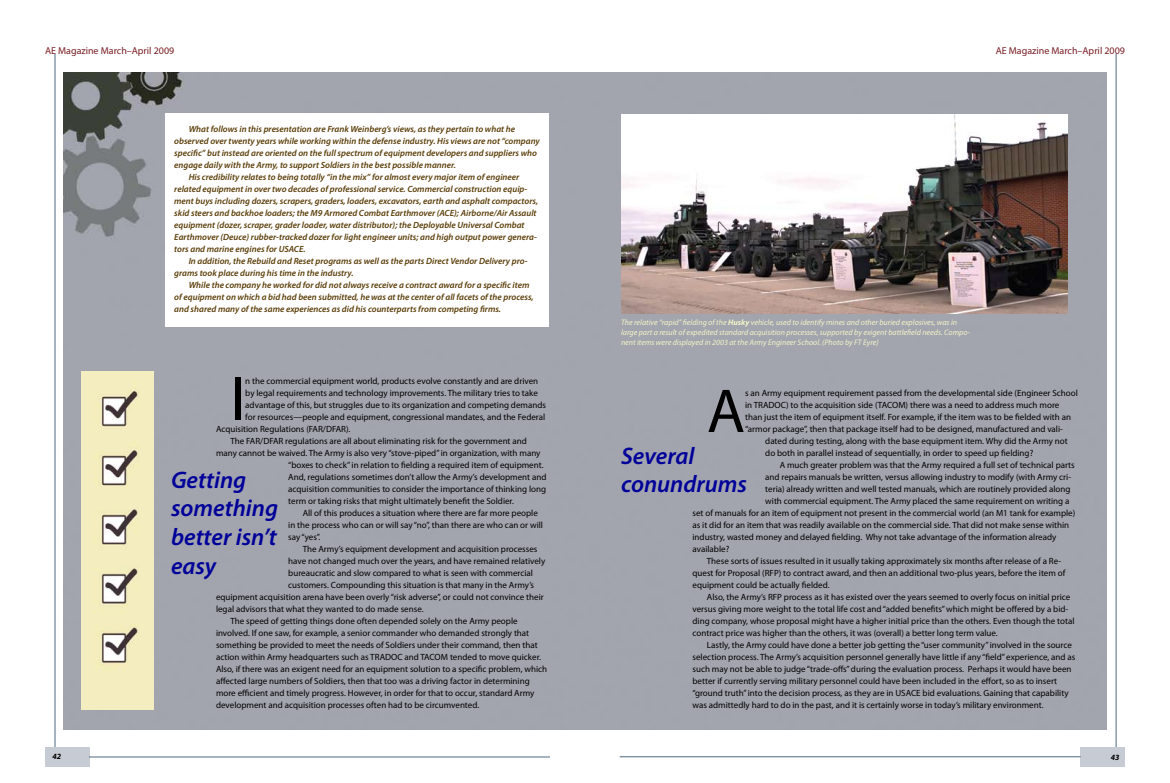
<style>
.page{position:relative;width:1170px;height:783px;background:#fff}
.page>*{position:absolute;margin:0;border:0;box-sizing:border-box;transform-origin:0 0}
.t1{font:62.4px "Myriad Pro";color:#000}
.t2{font:italic 600 24px/28.8px "Myriad Pro";color:#009}
.t3{font:10px "Myriad Pro";color:#791d23}
.t4{font:9px/12px "Myriad Pro";color:#000}
.t5{font:italic 600 9px "Myriad Pro";color:#593c06}
.t6{font:italic 8px/10px "Myriad Pro";color:#f3f4c7}
.t7{font:italic 700 8px "Myriad Pro";color:#000}
.s1{font-weight:700}
</style>
<div class="page">
<div style="left:45px;top:747px;width:45px;height:20px;background:#c7cbd4"></div>
<hr style="left:55px;top:54px;width:1px;height:693px;background:#4c6a82">
<hr style="left:89px;top:757px;width:461px;height:1px;background:#4c6a82">
<div style="left:1080px;top:747px;width:45px;height:20px;background:#c7cbd4"></div>
<hr style="left:620px;top:757px;width:461px;height:1px;background:#4c6a82">
<hr style="left:1116px;top:54px;width:1px;height:693px;background:#4c6a82">
<div style="left:63px;top:72px;width:1044px;height:657px;background:#a2a5ae"></div>
<div style="left:165px;top:113px;width:384px;height:213px;background:#fff"></div>
<img style="left:621px;top:115px;width:446px;height:198px">
<img style="left:82px;top:371px;width:72px;height:339px">
<p class="t3" style="left:45px;top:44px;width:131px">AE Magazine March–April 2009</p>
<p class="t5" style="left:189px;top:123px;width:328px">What follows in this presentation are Frank Weinberg’s views, as they pertain to what he</p>
<p class="t5" style="left:174px;top:135px;width:367px">observed over twenty years while working within the defense industry. His views are not “company</p>
<p class="t5" style="left:174px;top:147px;width:364px">specific” but instead are oriented on the full spectrum of equipment developers and suppliers who</p>
<p class="t5" style="left:174px;top:159px;width:283px">engage daily with the Army, to support Soldiers in the best possible manner.</p>
<p class="t5" style="left:189px;top:171px;width:332px">His credibility relates to being totally “in the mix” for almost every major item of engineer</p>
<p class="t5" style="left:174px;top:183px;width:355px">related equipment in over two decades of professional service. Commercial construction equip-</p>
<p class="t5" style="left:174px;top:195px;width:365px">ment buys including dozers, scrapers, graders, loaders, excavators, earth and asphalt compactors,</p>
<p class="t5" style="left:174px;top:207px;width:364px">skid steers and backhoe loaders; the M9 Armored Combat Earthmover (ACE); Airborne/Air Assault</p>
<p class="t5" style="left:174px;top:219px;width:352px">equipment (dozer, scraper, grader loader, water distributor); the Deployable Universal Combat</p>
<p class="t5" style="left:174px;top:231px;width:364px">Earthmover (Deuce) rubber-tracked dozer for light engineer units; and high output power genera-</p>
<p class="t5" style="left:174px;top:243px;width:133px">tors and marine engines for USACE.</p>
<p class="t5" style="left:189px;top:255px;width:340px">In addition, the Rebuild and Reset programs as well as the parts Direct Vendor Delivery pro-</p>
<p class="t5" style="left:174px;top:267px;width:181px">grams took place during his time in the industry.</p>
<p class="t5" style="left:189px;top:279px;width:342px">While the company he worked for did not always receive a contract award for a specific item</p>
<p class="t5" style="left:174px;top:291px;width:361px">of equipment on which a bid had been submitted, he was at the center of all facets of the process,</p>
<p class="t5" style="left:174px;top:303px;width:328px">and shared many of the same experiences as did his counterparts from competing firms.</p>
<p class="t7" style="left:53px;top:751px;width:10px">42</p>
<h1 class="t1" style="left:230px;top:361px;width:16px">I</h1>
<p class="t4" style="left:245px;top:375px;width:294px">n the commercial equipment world, products evolve constantly and are driven</p>
<p class="t4" style="left:245px;top:387px;width:294px">by legal requirements and technology improvements. The military tries to take</p>
<p class="t4" style="left:245px;top:399px;width:302px">advantage of this, but struggles due to its organization and competing demands</p>
<p class="t4" style="left:245px;top:411px;width:301px">for resources—people and equipment, congressional mandates, and the Federal</p>
<p class="t4" style="left:216px;top:423px;width:136px">Acquisition Regulations (FAR/DFAR).</p>
<p class="t4" style="left:230px;top:435px;width:298px">The FAR/DFAR regulations are all about eliminating risk for the government and</p>
<p class="t4" style="left:216px;top:447px;width:326px">many cannot be waived. The Army is also very “stove-piped” in organization, with many</p>
<p class="t4" style="left:288px;top:459px;width:257px">“boxes to check” in relation to fielding a required item of equipment.</p>
<p class="t4" style="left:288px;top:471px;width:260px">And, regulations sometimes don’t allow the Army’s development and</p>
<p class="t4" style="left:288px;top:483px;width:259px">acquisition communities to consider the importance of thinking long</p>
<p class="t4" style="left:288px;top:495px;width:227px">term or taking risks that might ultimately benefit the Soldier.</p>
<p class="t4" style="left:303px;top:507px;width:237px">All of this produces a situation where there are far more people</p>
<p class="t4" style="left:288px;top:519px;width:256px">in the process who can or will say “no”, than there are who can or will</p>
<p class="t4" style="left:288px;top:531px;width:34px">say “yes”.</p>
<p class="t4" style="left:303px;top:543px;width:236px">The Army’s equipment development and acquisition processes</p>
<p class="t4" style="left:288px;top:555px;width:259px">have not changed much over the years, and have remained relatively</p>
<p class="t4" style="left:288px;top:567px;width:246px">bureaucratic and slow compared to what is seen with commercial</p>
<p class="t4" style="left:288px;top:579px;width:247px">customers. Compounding this situation is that many in the Army’s</p>
<p class="t4" style="left:216px;top:591px;width:329px">equipment acquisition arena have been overly “risk adverse”, or could not convince their</p>
<p class="t4" style="left:216px;top:603px;width:209px">legal advisors that what they wanted to do made sense.</p>
<p class="t4" style="left:230px;top:615px;width:289px">The speed of getting things done often depended solely on the Army people</p>
<p class="t4" style="left:216px;top:627px;width:315px">involved. If one saw, for example, a senior commander who demanded strongly that</p>
<p class="t4" style="left:216px;top:639px;width:323px">something be provided to meet the needs of Soldiers under their command, then that</p>
<p class="t4" style="left:216px;top:651px;width:327px">action within Army headquarters such as TRADOC and TACOM tended to move quicker.</p>
<p class="t4" style="left:216px;top:663px;width:333px">Also, if there was an exigent need for an equipment solution to a specific problem, which</p>
<p class="t4" style="left:216px;top:675px;width:315px">affected large numbers of Soldiers, then that too was a driving factor in determining</p>
<p class="t4" style="left:216px;top:687px;width:320px">more efficient and timely progress. However, in order for that to occur, standard Army</p>
<p class="t4" style="left:216px;top:699px;width:265px">development and acquisition processes often had to be circumvented.</p>
<h2 class="t2" style="left:171px;top:464px;width:109px">Getting something better isn’t easy</h2>
<p class="t3" style="left:996px;top:44px;width:131px">AE Magazine March–April 2009</p>
<p class="t6" style="left:621px;top:317px;width:351px">The relative “rapid” fielding of the <span class="s1">Husky</span> vehicle, used to identify mines and other buried explosives, was in large part a result of expedited standard acquisition processes, supported by exigent battlefield needs. Compo&shy;nent items were displayed in 2003 at the Army Engineer School. (Photo by FT Eyre)</p>
<h1 class="t1" style="left:707px;top:373px;width:40px">A</h1>
<p class="t4" style="left:745px;top:387px;width:334px">s an Army equipment requirement passed from the developmental side (Engineer School in TRADOC) to the acquisition side (TACOM) there was a need to address much more than just the item of equipment itself. For example, if the item was to be fielded with an “armor package”, then that package itself had to be designed, manufactured and vali-</p>
<p class="t4" style="left:765px;top:435px;width:304px">dated during testing, along with the base equipment item. Why did the Army not do both in parallel instead of sequentially, in order to speed up fielding?</p>
<p class="t4" style="left:780px;top:459px;width:297px">A much greater problem was that the Army required a full set of technical parts</p>
<p class="t4" style="left:765px;top:471px;width:307px">and repairs manuals be written, versus allowing industry to modify (with Army cri-</p>
<p class="t4" style="left:765px;top:483px;width:307px">teria) already written and well tested manuals, which are routinely provided along</p>
<p class="t4" style="left:765px;top:495px;width:306px">with commercial equipment. The Army placed the same requirement on writing a</p>
<p class="t4" style="left:693px;top:507px;width:384px">set of manuals for an item of equipment not present in the commercial world (an M1 tank for example)</p>
<p class="t4" style="left:693px;top:519px;width:378px">as it did for an item that was readily available on the commercial side. That did not make sense within</p>
<p class="t4" style="left:693px;top:531px;width:365px">industry, wasted money and delayed fielding. Why not take advantage of the information already</p>
<p class="t4" style="left:693px;top:543px;width:38px">available?</p>
<p class="t4" style="left:707px;top:555px;width:356px">These sorts of issues resulted in it usually taking approximately six months after release of a Re-</p>
<p class="t4" style="left:693px;top:567px;width:374px">quest for Proposal (RFP) to contract award, and then an additional two-plus years, before the item of</p>
<p class="t4" style="left:693px;top:579px;width:139px">equipment could be actually fielded.</p>
<p class="t4" style="left:707px;top:591px;width:365px">Also, the Army’s RFP process as it has existed over the years seemed to overly focus on initial price</p>
<p class="t4" style="left:693px;top:603px;width:377px">versus giving more weight to the total life cost and “added benefits” which might be offered by a bid-</p>
<p class="t4" style="left:693px;top:615px;width:384px">ding company, whose proposal might have a higher initial price than the others. Even though the total</p>
<p class="t4" style="left:693px;top:627px;width:307px">contract price was higher than the others, it was (overall) a better long term value.</p>
<p class="t4" style="left:707px;top:639px;width:367px">Lastly, the Army could have done a better job getting the “user community” involved in the source</p>
<p class="t4" style="left:693px;top:651px;width:384px">selection process. The Army’s acquisition personnel generally have little if any “field” experience, and as</p>
<p class="t4" style="left:693px;top:663px;width:381px">such may not be able to judge “trade-offs” during the evaluation process. Perhaps it would have been</p>
<p class="t4" style="left:693px;top:675px;width:366px">better if currently serving military personnel could have been included in the effort, so as to insert</p>
<p class="t4" style="left:693px;top:687px;width:378px">“ground truth” into the decision process, as they are in USACE bid evaluations. Gaining that capability</p>
<p class="t4" style="left:693px;top:699px;width:353px">was admittedly hard to do in the past, and it is certainly worse in today’s military environment.</p>
<h2 class="t2" style="left:621px;top:440px;width:128px">Several conundrums</h2>
<p class="t7" style="left:1111px;top:752px;width:10px">43</p>
</div>
